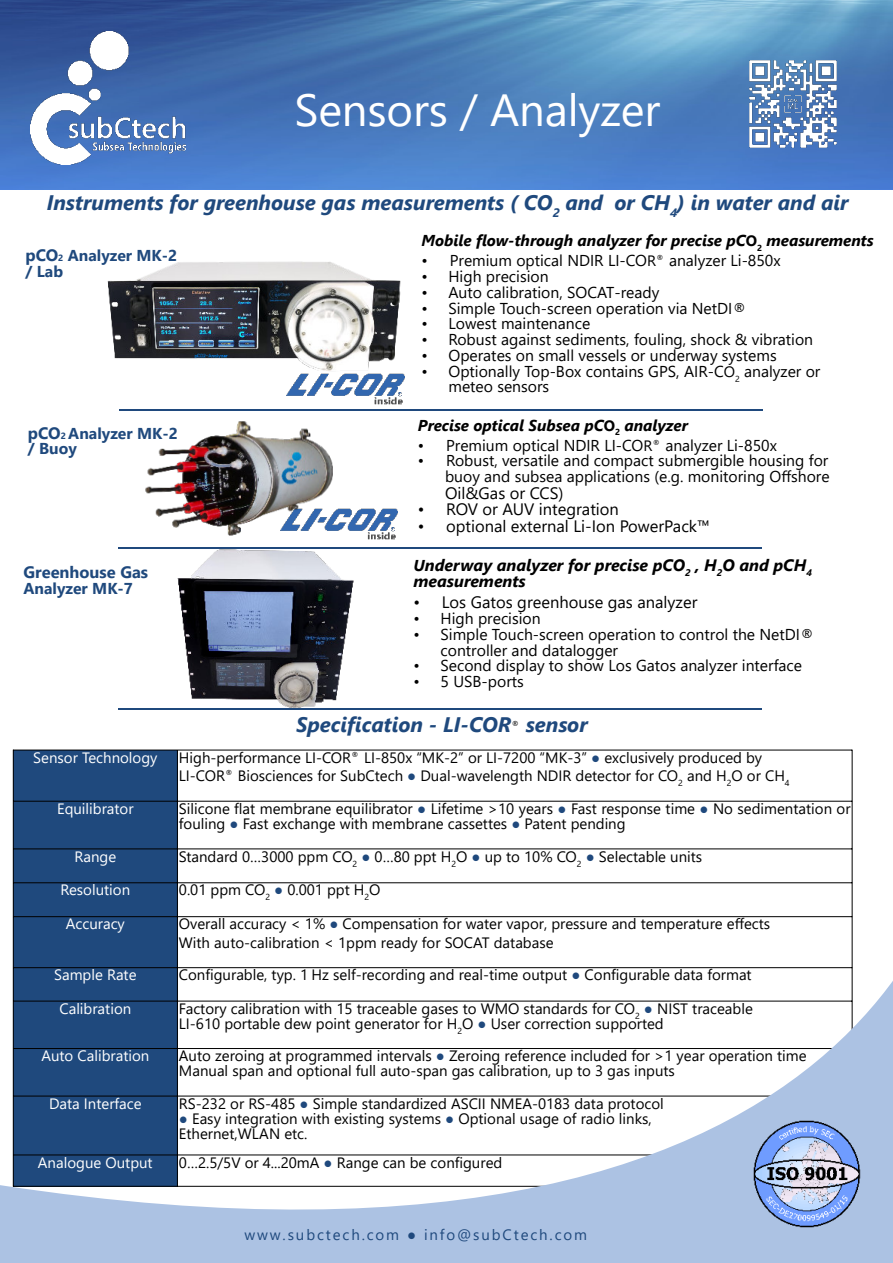
<style>
.page{position:relative;width:893px;height:1263px;background:#fff}
.page>*{position:absolute;margin:0;border:0;box-sizing:border-box;transform-origin:0 0}
.t1{font:45px "Segoe UI";letter-spacing:-.005em;color:#fff}
.t2{font:italic 700 21px "Segoe UI";color:#1f497d}
.t3{font:16.5px "Segoe UI";color:#000}
.t4{font:italic 700 16.5px/16.5px "Segoe UI";color:#000}
.t5{font:700 16.5px "Segoe UI";color:#1f497d}
.t6{font:15.75px/15.8px "Segoe UI";color:#000}
.t7{font:italic 700 15.75px "Segoe UI";color:#000}
.t8{font:700 15.75px/15.8px "Segoe UI";color:#1f497d}
.t9{font:15px/15px "Segoe UI";color:#000}
.t10{font:15px "Segoe UI";color:#fff}
.t11{font:15px "Segoe UI";letter-spacing:.125em;color:#1f497d}
.t12{font:8.7px "Segoe UI";color:#000}
.s1{font-size:16.5px}
.s2{font-size:9px}
.s3{font-style:normal;font-size:15px}
.s4{font-size:15px}
.s5{font-size:15.75px}
.s6{color:#1f497d}
</style>
<div class="page">
<img style="left:0;top:0;width:893px;height:190px">
<div style="left:13px;top:750px;width:164px;height:436px;background:#1f497d"></div>
<hr style="left:13px;top:750px;width:1px;height:437px;background:#000">
<hr style="left:852px;top:750px;width:1px;height:437px;background:#000">
<hr style="left:177px;top:750px;width:1px;height:436px;background:#000">
<hr style="left:13px;top:750px;width:839px;height:1px;background:#000">
<hr style="left:13px;top:801px;width:839px;height:1px;background:#000">
<img style="left:31px;top:32px;width:155px;height:133px">
<svg style="left:0;top:811px;width:893px;height:452px"></svg>
<img style="left:754px;top:1120px;width:107px;height:107px">
<hr style="left:119px;top:409px;width:644px;height:1px;background:#1f497d">
<hr style="left:118px;top:548px;width:644px;height:1px;background:#1f497d">
<hr style="left:118px;top:709px;width:644px;height:1px;background:#1f497d">
<img style="left:287px;top:374px;width:117px;height:31px">
<img style="left:342px;top:509px;width:56px;height:31px">
<img style="left:107px;top:261px;width:297px;height:113px">
<img style="left:177px;top:549px;width:178px;height:160px">
<img style="left:145px;top:421px;width:197px;height:115px">
<img style="left:741px;top:52px;width:104px;height:104px">
<h1 class="t1" style="left:294px;top:93px;width:367px">Sensors / Analyzer</h1>
<h2 class="t2" style="left:47px;top:194px;width:803px">Instruments for greenhouse gas measurements ( CO<sub>2</sub> and or CH<sub>4</sub>) in water and air</h2>
<p class="t8" style="left:25px;top:249px;width:153px"><span class="s1">pCO</span><span class="s2">2</span> Analyzer MK-2 / Lab</p>
<p class="t8" style="left:28px;top:427px;width:151px"><span class="s1">pCO</span><span class="s2">2</span> Analyzer MK-2 / Buoy</p>
<p class="t5" style="left:24px;top:566px;width:126px">Greenhouse Gas</p>
<p class="t8" style="left:24px;top:582px;width:111px">Analyzer MK-7</p>
<p class="t7" style="left:421px;top:235px;width:454px">Mobile flow-through analyzer for precise pC<span class="s3">O</span><sub>2</sub> measurements</p>
<p class="t6" style="left:421px;top:254px;width:361px">• Premium optical NDIR LI-CO<span class="s4">R</span><sup>®</sup> analyzer Li-850x</p>
<p class="t6" style="left:421px;top:270px;width:129px">• High precision</p>
<p class="t6" style="left:421px;top:286px;width:239px">• Auto calibration, SOCAT-ready</p>
<p class="t6" style="left:421px;top:302px;width:326px">• Simple Touch-screen operation via NetDI®</p>
<p class="t6" style="left:421px;top:317px;width:170px">• Lowest maintenance</p>
<p class="t6" style="left:421px;top:333px;width:393px">• Robust against sediments, fouling, shock &amp; vibration</p>
<p class="t6" style="left:421px;top:349px;width:357px">• Operates on small vessels or underway systems</p>
<p class="t6" style="left:448px;top:365px;width:373px;text-indent:-27px">• Optionally Top-Box contains GPS, AIR-C<span class="s4">O</span><sub>2</sub> analyzer or meteo sensors</p>
<p class="t7" style="left:418px;top:419px;width:272px">Precise optical Subsea pC<span class="s3">O</span><sub>2</sub> analyzer</p>
<p class="t6" style="left:418px;top:439px;width:361px">• Premium optical NDIR LI-CO<span class="s4">R</span><sup>®</sup> analyzer Li-850x</p>
<p class="t6" style="left:418px;top:454px;width:413px;text-align:right">• Robust, versatile and compact submergible housing for buoy and subsea applications (e.g. monitoring Offshore</p>
<p class="t3" style="left:445px;top:487px;width:120px">Oil&amp;Gas or CCS)</p>
<p class="t3" style="left:418px;top:503px;width:203px">• ROV or AUV integration</p>
<p class="t3" style="left:418px;top:520px;width:294px">• optional external Li-Ion PowerPack™</p>
<p class="t4" style="left:413px;top:558px;width:400px"><span class="s5">U</span>nderway analyzer for precise pCO<sub>2</sub> , H<sub>2</sub>O and pCH<sub>4 </sub>measurements</p>
<p class="t3" style="left:413px;top:596px;width:285px">• Los Gatos greenhouse gas analyzer</p>
<p class="t6" style="left:413px;top:612px;width:129px">• High precision</p>
<p class="t6" style="left:440px;top:628px;width:375px;text-indent:-27px">• Simple Touch-screen operation to control the NetDI® controller and datalogger</p>
<p class="t6" style="left:413px;top:659px;width:390px">• Second display to show Los Gatos analyzer interface</p>
<p class="t6" style="left:413px;top:675px;width:112px">• 5 USB-ports</p>
<h2 class="t2" style="left:296px;top:717px;width:217px">Specification - LI-COR</h2>
<p class="t12" style="left:511px;top:721px;width:9px">®</p>
<h2 class="t2" style="left:526px;top:717px;width:63px">sensor</h2>
<p class="t10" style="left:33px;top:752px;width:126px">Sensor Technology</p>
<p class="t9" style="left:179px;top:750px;width:612px;line-height:18.3px">High-performance LI-COR<sup>®</sup> LI-850x “MK-2” or LI-7200 “MK-3” <span class="s6">●</span> exclusively produced by<br>LI-COR<sup>®</sup> Biosciences for SubCtech <span class="s6">●</span> Dual-wavelength NDIR detector for CO<sub>2</sub> and H<sub>2</sub>O or CH<sub>4</sub></p>
<p class="t10" style="left:57px;top:803px;width:78px">Equilibrator</p>
<p class="t9" style="left:179px;top:802px;width:673px">Silicone flat membrane equilibrator <span class="s6">●</span> Lifetime &gt;10 years <span class="s6">●</span> Fast response time <span class="s6">●</span> No sedimentation or fouling <span class="s6">●</span> Fast exchange with membrane cassettes <span class="s6">●</span> Patent pending</p>
<p class="t10" style="left:74px;top:850px;width:43px">Range</p>
<p class="t9" style="left:179px;top:850px;width:525px">Standard 0…3000 ppm CO<sub>2</sub> <span class="s6">●</span> 0…80 ppt H<sub>2</sub>O <span class="s6">●</span> up to 10% CO<sub>2</sub> <span class="s6">●</span> Selectable units</p>
<p class="t10" style="left:61px;top:884px;width:71px">Resolution</p>
<p class="t9" style="left:179px;top:884px;width:203px">0.01 ppm CO<sub>2</sub> <span class="s6">●</span> 0.001 ppt H<sub>2</sub>O</p>
<p class="t10" style="left:66px;top:918px;width:61px">Accuracy</p>
<p class="t9" style="left:179px;top:916px;width:593px;line-height:18.3px">Overall accuracy &lt; 1% <span class="s6">●</span> Compensation for water vapor, pressure and temperature effects<br>With auto-calibration &lt; 1ppm ready for SOCAT database</p>
<p class="t10" style="left:54px;top:969px;width:84px">Sample Rate</p>
<p class="t9" style="left:179px;top:969px;width:574px">Configurable, typ. 1 Hz self-recording and real-time output <span class="s6">●</span> Configurable data format</p>
<p class="t10" style="left:59px;top:1003px;width:73px">Calibration</p>
<p class="t9" style="left:179px;top:1002px;width:575px">Factory calibration with 15 traceable gases to WMO standards for CO<sub>2</sub> <span class="s6">●</span> NIST traceable<br>LI-610 portable dew point generator for H<sub>2</sub>O <span class="s6">●</span> User correction supported</p>
<p class="t10" style="left:41px;top:1050px;width:109px">Auto Calibration</p>
<p class="t9" style="left:179px;top:1050px;width:629px">Auto zeroing at programmed intervals <span class="s6">●</span> Zeroing reference included for &gt;1 year operation time<br>Manual span and optional full auto-span gas calibration, up to 3 gas inputs</p>
<p class="t10" style="left:49px;top:1098px;width:94px">Data Interface</p>
<p class="t9" style="left:179px;top:1097px;width:486px">RS-232 or RS-485 <span class="s6">●</span> Simple standardized ASCII NMEA-0183 data protocol</p>
<p class="t9" style="left:179px;top:1112px;width:474px"><span class="s6">●</span> Easy integration with existing systems <span class="s6">●</span> Optional usage of radio links,<br>Ethernet,WLAN etc.</p>
<p class="t10" style="left:38px;top:1157px;width:116px">Analogue Output</p>
<p class="t9" style="left:179px;top:1156px;width:325px">0…2.5/5V or 4...20mA <span class="s6">●</span> Range can be configured</p>
<p class="t11" style="left:244px;top:1229px;width:344px">www.subctech.com ● info@subCtech.com</p>
</div>
